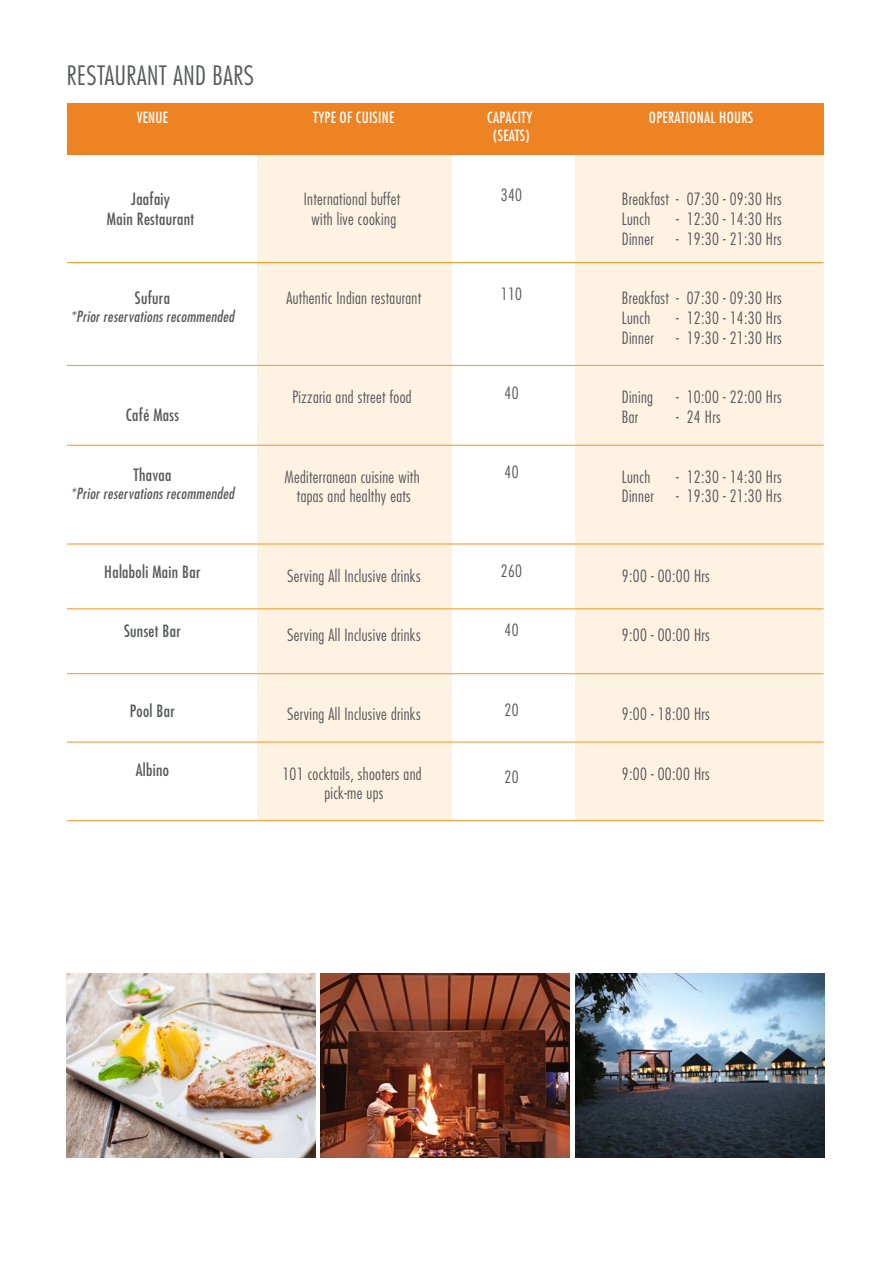
<style>
.page{position:relative;width:893px;height:1263px;background:#fff}
.page>*{position:absolute;margin:0;border:0;box-sizing:border-box;transform-origin:0 0}
.t1{font:300 condensed 25.95px "Futura Std";letter-spacing:.02em;color:#58595b}
.t2{font:300 condensed 16.5px/19.8px "Futura Std";letter-spacing:.02em;color:#58595b;text-align:center}
.t3{font:condensed 16.5px/19.8px "Futura Std";letter-spacing:.02em;color:#58595b;text-align:center}
.t4{font:italic condensed 15px "Futura Std";letter-spacing:.02em;color:#58595b}
.t5{font:condensed 15px/18px "Futura Std";letter-spacing:.02em;color:#fff;text-align:center}
</style>
<div class="page">
<div style="left:258px;top:155px;width:194px;height:666px;background:#fef3e2"></div>
<div style="left:576px;top:155px;width:248px;height:666px;background:#fef3e2"></div>
<div style="left:67px;top:103px;width:757px;height:52px;background:#ed8322"></div>
<hr style="left:67px;top:262px;width:757px;height:1px;background:#f7941e">
<hr style="left:67px;top:365px;width:757px;height:1px;background:#f7941e">
<hr style="left:67px;top:445px;width:757px;height:1px;background:#f7941e">
<hr style="left:67px;top:544px;width:757px;height:1px;background:#f7941e">
<hr style="left:67px;top:609px;width:757px;height:1px;background:#f7941e">
<hr style="left:67px;top:673px;width:757px;height:1px;background:#f7941e">
<hr style="left:67px;top:742px;width:757px;height:1px;background:#f7941e">
<hr style="left:67px;top:820px;width:757px;height:1px;background:#f7941e">
<img style="left:66px;top:973px;width:249px;height:184px">
<img style="left:321px;top:973px;width:249px;height:184px">
<img style="left:576px;top:973px;width:248px;height:184px">
<h1 class="t1" style="left:67px;top:60px;width:189px">RESTAURANT AND BARS</h1>
<p class="t5" style="left:137px;top:108px;width:33px">VENUE</p>
<p class="t5" style="left:313px;top:108px;width:83px">TYPE OF CUISINE</p>
<p class="t5" style="left:487px;top:108px;width:47px">CAPACITY (SEATS)</p>
<p class="t5" style="left:649px;top:108px;width:106px">OPERATIONAL HOURS</p>
<p class="t3" style="left:107px;top:189px;width:89px">Jaafaiy<br>Main Restaurant</p>
<p class="t2" style="left:304px;top:189px;width:98px">International buffet with live cooking</p>
<p class="t2" style="left:501px;top:185px;width:23px">340</p>
<p class="t2" style="left:622px;top:189px;width:161px;text-align:left">Breakfast - 07:30 - 09:30 Hrs<br>Lunch</p>
<p class="t2" style="left:676px;top:209px;width:107px">- 12:30 - 14:30 Hrs</p>
<p class="t2" style="left:622px;top:229px;width:33px">Dinner</p>
<p class="t2" style="left:676px;top:229px;width:107px">- 19:30 - 21:30 Hrs</p>
<p class="t3" style="left:135px;top:288px;width:37px">Sufura</p>
<p class="t4" style="left:71px;top:308px;width:165px">*Prior reservations recommended</p>
<p class="t2" style="left:286px;top:288px;width:136px">Authentic Indian restaurant</p>
<p class="t2" style="left:501px;top:284px;width:23px">110</p>
<p class="t2" style="left:622px;top:288px;width:161px;text-align:left">Breakfast - 07:30 - 09:30 Hrs<br>Lunch</p>
<p class="t2" style="left:676px;top:308px;width:107px">- 12:30 - 14:30 Hrs</p>
<p class="t2" style="left:622px;top:328px;width:33px">Dinner</p>
<p class="t2" style="left:676px;top:328px;width:107px">- 19:30 - 21:30 Hrs</p>
<p class="t3" style="left:126px;top:405px;width:55px">Café Mass</p>
<p class="t2" style="left:292px;top:387px;width:121px">Pizzaria and street food</p>
<p class="t2" style="left:504px;top:383px;width:16px">40</p>
<p class="t2" style="left:622px;top:387px;width:33px">Dining</p>
<p class="t2" style="left:676px;top:387px;width:107px">- 10:00 - 22:00 Hrs</p>
<p class="t2" style="left:622px;top:407px;width:18px">Bar</p>
<p class="t2" style="left:676px;top:407px;width:46px">- 24 Hrs</p>
<p class="t3" style="left:133px;top:465px;width:40px">Thavaa</p>
<p class="t4" style="left:71px;top:484px;width:165px">*Prior reservations recommended</p>
<p class="t2" style="left:284px;top:466px;width:137px">Mediterranean cuisine with tapas and healthy eats</p>
<p class="t2" style="left:504px;top:462px;width:16px">40</p>
<p class="t2" style="left:622px;top:466px;width:30px">Lunch</p>
<p class="t2" style="left:676px;top:466px;width:107px">- 12:30 - 14:30 Hrs</p>
<p class="t2" style="left:622px;top:486px;width:33px">Dinner</p>
<p class="t2" style="left:676px;top:486px;width:107px">- 19:30 - 21:30 Hrs</p>
<p class="t3" style="left:104px;top:562px;width:98px">Halaboli Main Bar</p>
<p class="t2" style="left:287px;top:565px;width:135px">Serving All Inclusive drinks</p>
<p class="t2" style="left:501px;top:561px;width:23px">260</p>
<p class="t2" style="left:622px;top:565px;width:89px">9:00 - 00:00 Hrs</p>
<p class="t3" style="left:124px;top:621px;width:58px">Sunset Bar</p>
<p class="t2" style="left:287px;top:625px;width:135px">Serving All Inclusive drinks</p>
<p class="t2" style="left:504px;top:620px;width:16px">40</p>
<p class="t2" style="left:622px;top:625px;width:89px">9:00 - 00:00 Hrs</p>
<p class="t3" style="left:130px;top:700px;width:47px">Pool Bar</p>
<p class="t2" style="left:287px;top:704px;width:135px">Serving All Inclusive drinks</p>
<p class="t2" style="left:504px;top:700px;width:16px">20</p>
<p class="t2" style="left:622px;top:704px;width:89px">9:00 - 18:00 Hrs</p>
<p class="t3" style="left:136px;top:760px;width:35px">Albino</p>
<p class="t2" style="left:282px;top:763px;width:141px">101 cocktails, shooters and pick-me ups</p>
<p class="t2" style="left:504px;top:766px;width:16px">20</p>
<p class="t2" style="left:622px;top:763px;width:89px">9:00 - 00:00 Hrs</p>
</div>
